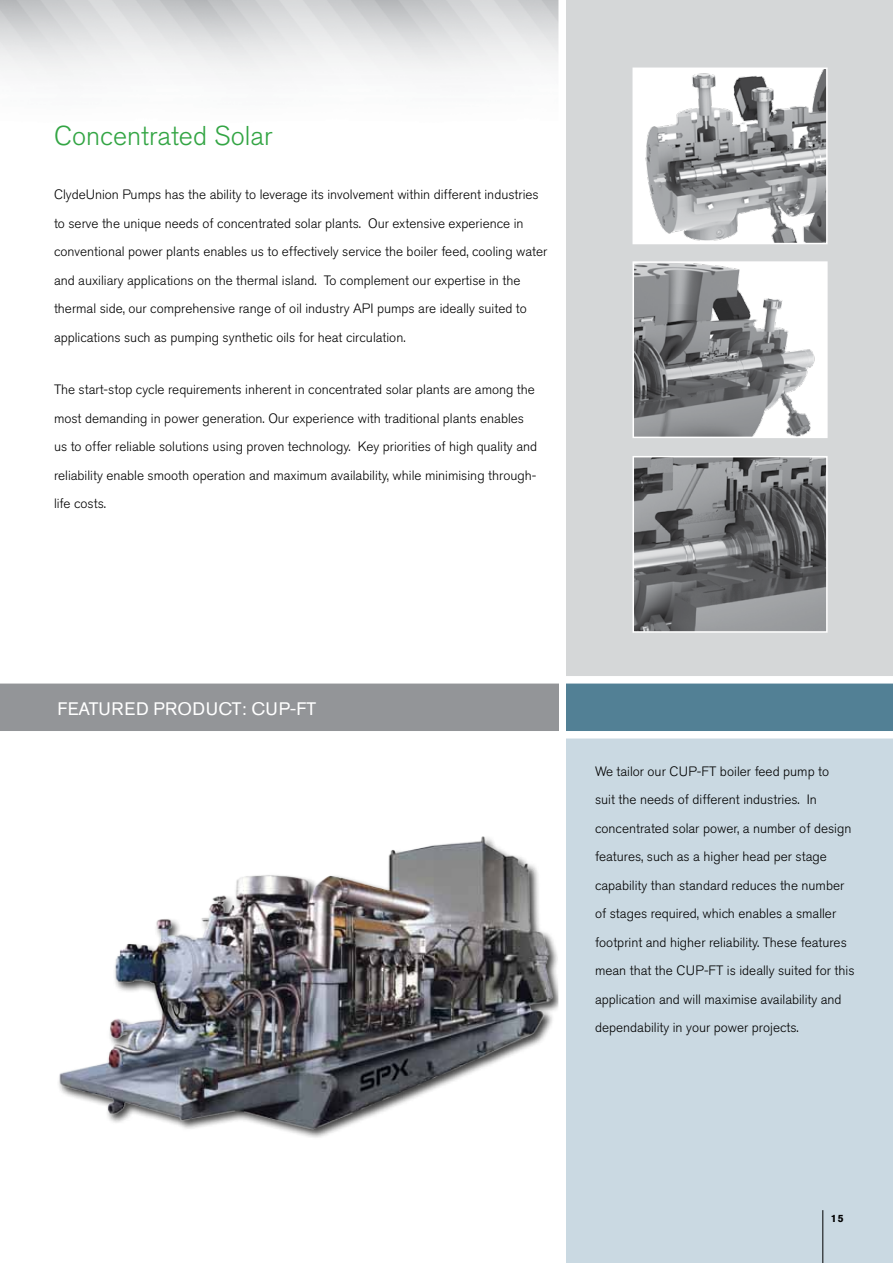
<style>
.page{position:relative;width:893px;height:1263px;background:#fff}
.page>*{position:absolute;margin:0;border:0;box-sizing:border-box;transform-origin:0 0}
.t1{font:300 27px "Akzidenz Grotesk BE";color:#33a544}
.t2{font:18px "Akzidenz Grotesk BE";letter-spacing:.02em;color:#fff}
.t3{font:300 13.5px/28.5px "Akzidenz Grotesk BE";color:#000}
.t4{font:700 10.5px "Akzidenz Grotesk BE";color:#000}
</style>
<div class="page">
<img style="left:58px;top:836px;width:500px;height:302px">
<div style="left:562px;top:679px;width:331px;height:56px;background:#528095"></div>
<div style="left:562px;top:738px;width:331px;height:525px;background:#cad9e2"></div>
<div style="left:562px;top:0;width:331px;height:679px;background:#d5d7d8"></div>
<div style="left:558px;top:0;width:8px;height:1263px;background:#fff"></div>
<img style="left:635px;top:71px;width:190px;height:170px">
<div style="left:632px;top:68px;width:196px;height:176px;border:2px solid #fff"></div>
<img style="left:635px;top:264px;width:190px;height:171px">
<div style="left:632px;top:261px;width:196px;height:177px;border:2px solid #fff"></div>
<img style="left:635px;top:459px;width:190px;height:171px">
<div style="left:632px;top:456px;width:196px;height:177px;border:2px solid #fff"></div>
<div style="left:0;top:679px;width:558px;height:56px;background:#939598"></div>
<div style="left:0;top:731px;width:893px;height:7px;background:#fff"></div>
<div style="left:0;top:676px;width:893px;height:7px;background:#fff"></div>
<hr style="left:822px;top:1210px;width:1px;height:53px;background:#000">
<h1 class="t1" style="left:54px;top:120px;width:220px">Concentrated Solar</h1>
<p class="t3" style="left:54px;top:181px;width:495px">ClydeUnion Pumps has the ability to leverage its involvement within different industries to serve the unique needs of concentrated solar plants. Our extensive experience in conventional power plants enables us to effectively service the boiler feed, cooling water and auxiliary applications on the thermal island. To complement our expertise in the thermal side, our comprehensive range of oil industry API pumps are ideally suited to applications such as pumping synthetic oils for heat circulation.</p>
<p class="t3" style="left:54px;top:375px;width:485px">The start-stop cycle requirements inherent in concentrated solar plants are among the most demanding in power generation. Our experience with traditional plants enables us to offer reliable solutions using proven technology. Key priorities of high quality and reliability enable smooth operation and maximum availability, while minimising through&shy;life costs.</p>
<h2 class="t2" style="left:58px;top:698px;width:260px">FEATURED PRODUCT: CUP-FT</h2>
<p class="t3" style="left:595px;top:757px;width:261px">We tailor our CUP-FT boiler feed pump to<br>suit the needs of different industries. In concentrated solar power, a number of design features, such as a higher head per stage capability than standard reduces the number of stages required, which enables a smaller footprint and higher reliability. These features mean that the CUP-FT is ideally suited for this application and will maximise availability and dependability in your power projects.</p>
<p class="t4" style="left:831px;top:1212px;width:14px">15</p>
</div>
